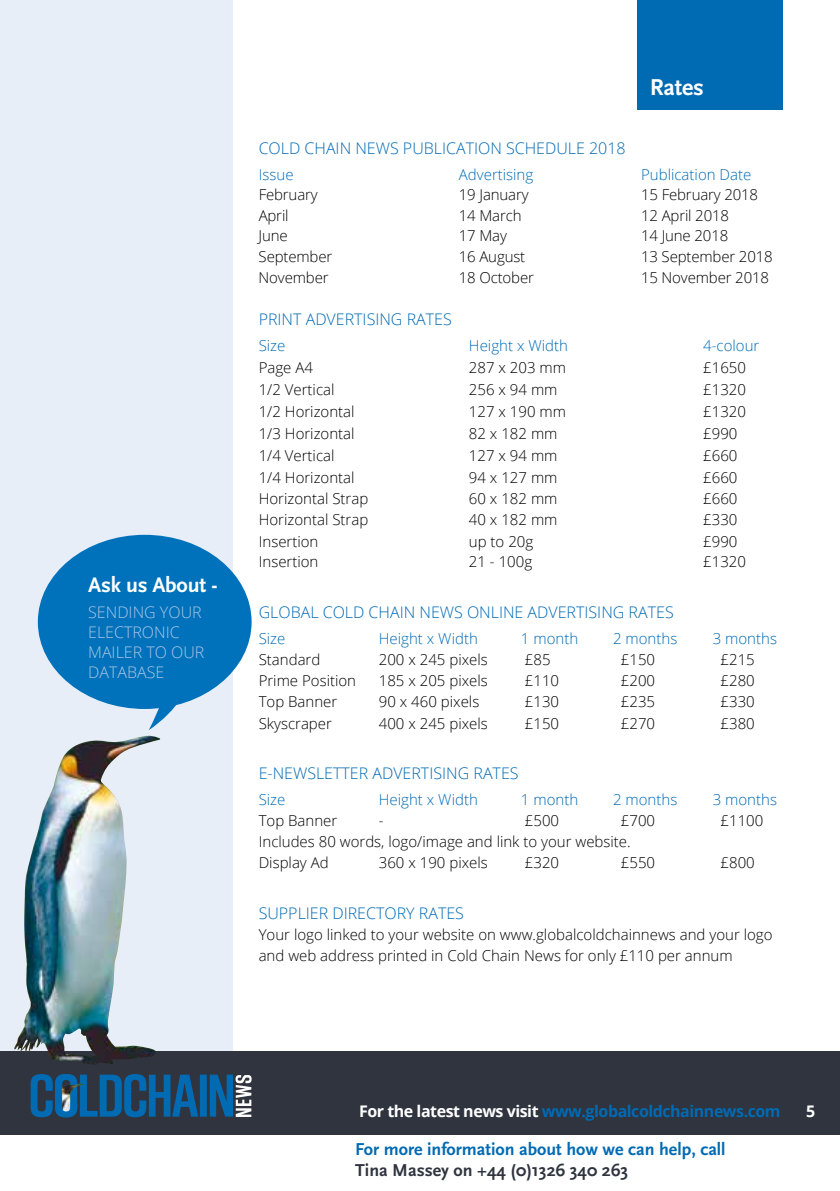
<style>
.page{position:relative;width:840px;height:1191px;background:#fff}
.page>*{position:absolute;margin:0;border:0;box-sizing:border-box;transform-origin:0 0}
.t1{font:700 24px "Scala Sans OT";letter-spacing:-.005em;color:#fff}
.t2{font:700 22px "Scala Sans OT";letter-spacing:-.01em;color:#fff}
.t3{font:700 18px "Scala Sans OT";color:#006ab3}
.t4{font:700 18px "Scala Sans OT";color:#2f343e}
.t5{font:300 16px "Open Sans";color:#006ab3}
.t6{font:700 16px "Open Sans";letter-spacing:-.03em;color:#006ab3}
.t7{font:300 16px/20px "Open Sans";color:#aec5e5}
.t8{font:700 16px "Open Sans";color:#fff}
.t9{font:300 15px/21px "Open Sans";color:#000}
.t10{font:300 15px "Open Sans";color:#006ab3}
.s1{color:#fff}
</style>
<div class="page">
<div style="left:0;top:0;width:232px;height:1086px;background:#e7eef7"></div>
<div style="left:0;top:1051px;width:839px;height:83px;background:#2f343e"></div>
<img style="left:14px;top:736px;width:146px;height:328px">
<div style="left:637px;top:0;width:145px;height:109px;background:#006ab3"></div>
<svg style="left:31px;top:1074px;width:220px;height:43px"></svg>
<svg style="left:149px;top:703px;width:34px;height:27px"></svg>
<div style="left:38px;top:535px;width:213px;height:174px;background:#0072bb;border-radius:50%"></div>
<h2 class="t2" style="left:88px;top:572px;width:131px">Ask us About -</h2>
<p class="t7" style="left:88px;top:601px;width:118px">SENDING YOUR<br>ELECTRONIC<br>MAILER TO OUR<br>DATABASE</p>
<h1 class="t1" style="left:649px;top:73px;width:56px">Rates</h1>
<p class="t5" style="left:258px;top:137px;width:368px">COLD CHAIN NEWS PUBLICATION SCHEDULE 2018</p>
<p class="t10" style="left:258px;top:164px;width:36px">Issue</p>
<p class="t10" style="left:458px;top:164px;width:76px">Advertising</p>
<p class="t10" style="left:640px;top:164px;width:112px">Publication Date</p>
<p class="t9" style="left:258px;top:184px;width:60px">February</p>
<p class="t9" style="left:458px;top:184px;width:71px">19 January</p>
<p class="t9" style="left:640px;top:184px;width:118px">15 February 2018</p>
<p class="t9" style="left:258px;top:204px;width:31px">April</p>
<p class="t9" style="left:458px;top:204px;width:64px">14 March</p>
<p class="t9" style="left:640px;top:204px;width:89px">12 April 2018</p>
<p class="t9" style="left:258px;top:225px;width:31px">June</p>
<p class="t9" style="left:458px;top:225px;width:50px">17 May</p>
<p class="t9" style="left:640px;top:225px;width:89px">14 June 2018</p>
<p class="t9" style="left:258px;top:246px;width:75px">September</p>
<p class="t9" style="left:458px;top:246px;width:68px">16 August</p>
<p class="t9" style="left:640px;top:246px;width:133px">13 September 2018</p>
<p class="t9" style="left:258px;top:266px;width:71px">November</p>
<p class="t9" style="left:458px;top:266px;width:77px">18 October</p>
<p class="t9" style="left:640px;top:266px;width:129px">15 November 2018</p>
<p class="t5" style="left:258px;top:308px;width:194px">PRINT ADVERTISING RATES</p>
<p class="t10" style="left:258px;top:335px;width:28px">Size</p>
<p class="t10" style="left:468px;top:335px;width:100px">Height x Width</p>
<p class="t10" style="left:702px;top:335px;width:58px">4-colour</p>
<p class="t9" style="left:258px;top:356px;width:56px">Page A4</p>
<p class="t9" style="left:468px;top:356px;width:99px">287 x 203 mm</p>
<p class="t9" style="left:702px;top:356px;width:44px">£1650</p>
<p class="t9" style="left:258px;top:378px;width:77px">1/2 Vertical</p>
<p class="t9" style="left:468px;top:378px;width:90px">256 x 94 mm</p>
<p class="t9" style="left:702px;top:378px;width:44px">£1320</p>
<p class="t9" style="left:258px;top:400px;width:97px">1/2 Horizontal</p>
<p class="t9" style="left:468px;top:400px;width:99px">127 x 190 mm</p>
<p class="t9" style="left:702px;top:400px;width:44px">£1320</p>
<p class="t9" style="left:258px;top:422px;width:97px">1/3 Horizontal</p>
<p class="t9" style="left:468px;top:422px;width:90px">82 x 182 mm</p>
<p class="t9" style="left:702px;top:422px;width:36px">£990</p>
<p class="t9" style="left:258px;top:444px;width:77px">1/4 Vertical</p>
<p class="t9" style="left:468px;top:444px;width:90px">127 x 94 mm</p>
<p class="t9" style="left:702px;top:444px;width:36px">£660</p>
<p class="t9" style="left:258px;top:466px;width:97px">1/4 Horizontal</p>
<p class="t9" style="left:468px;top:466px;width:90px">94 x 127 mm</p>
<p class="t9" style="left:702px;top:466px;width:36px">£660</p>
<p class="t9" style="left:258px;top:487px;width:111px">Horizontal Strap</p>
<p class="t9" style="left:468px;top:487px;width:90px">60 x 182 mm</p>
<p class="t9" style="left:702px;top:487px;width:36px">£660</p>
<p class="t9" style="left:258px;top:508px;width:111px">Horizontal Strap</p>
<p class="t9" style="left:468px;top:508px;width:90px">40 x 182 mm</p>
<p class="t9" style="left:702px;top:508px;width:36px">£330</p>
<p class="t9" style="left:258px;top:530px;width:61px">Insertion</p>
<p class="t9" style="left:468px;top:530px;width:66px">up to 20g</p>
<p class="t9" style="left:702px;top:530px;width:36px">£990</p>
<p class="t9" style="left:258px;top:550px;width:61px">Insertion</p>
<p class="t9" style="left:468px;top:550px;width:65px">21 - 100g</p>
<p class="t9" style="left:702px;top:550px;width:44px">£1320</p>
<p class="t5" style="left:258px;top:601px;width:416px">GLOBAL COLD CHAIN NEWS ONLINE ADVERTISING RATES</p>
<p class="t10" style="left:258px;top:628px;width:28px">Size</p>
<p class="t10" style="left:378px;top:628px;width:100px">Height x Width</p>
<p class="t10" style="left:520px;top:628px;width:59px">1 month</p>
<p class="t10" style="left:612px;top:628px;width:66px">2 months</p>
<p class="t10" style="left:712px;top:628px;width:66px">3 months</p>
<p class="t9" style="left:258px;top:648px;width:63px">Standard</p>
<p class="t9" style="left:378px;top:648px;width:110px">200 x 245 pixels</p>
<p class="t9" style="left:524px;top:648px;width:27px">£85</p>
<p class="t9" style="left:620px;top:648px;width:36px">£150</p>
<p class="t9" style="left:720px;top:648px;width:36px">£215</p>
<p class="t9" style="left:258px;top:669px;width:99px">Prime Position</p>
<p class="t9" style="left:378px;top:669px;width:110px">185 x 205 pixels</p>
<p class="t9" style="left:524px;top:669px;width:36px">£110</p>
<p class="t9" style="left:620px;top:669px;width:36px">£200</p>
<p class="t9" style="left:720px;top:669px;width:36px">£280</p>
<p class="t9" style="left:258px;top:690px;width:80px">Top Banner</p>
<p class="t9" style="left:378px;top:690px;width:102px">90 x 460 pixels</p>
<p class="t9" style="left:524px;top:690px;width:36px">£130</p>
<p class="t9" style="left:620px;top:690px;width:36px">£235</p>
<p class="t9" style="left:720px;top:690px;width:36px">£330</p>
<p class="t9" style="left:258px;top:712px;width:75px">Skyscraper</p>
<p class="t9" style="left:378px;top:712px;width:110px">400 x 245 pixels</p>
<p class="t9" style="left:524px;top:712px;width:36px">£150</p>
<p class="t9" style="left:620px;top:712px;width:36px">£270</p>
<p class="t9" style="left:720px;top:712px;width:36px">£380</p>
<p class="t5" style="left:258px;top:762px;width:261px">E-NEWSLETTER ADVERTISING RATES</p>
<p class="t10" style="left:258px;top:789px;width:28px">Size</p>
<p class="t10" style="left:378px;top:789px;width:100px">Height x Width</p>
<p class="t10" style="left:520px;top:789px;width:59px">1 month</p>
<p class="t10" style="left:612px;top:789px;width:66px">2 months</p>
<p class="t10" style="left:712px;top:789px;width:66px">3 months</p>
<p class="t9" style="left:258px;top:809px;width:80px">Top Banner</p>
<p class="t9" style="left:378px;top:809px;width:6px">-</p>
<p class="t9" style="left:524px;top:809px;width:36px">£500</p>
<p class="t9" style="left:620px;top:809px;width:36px">£700</p>
<p class="t9" style="left:720px;top:809px;width:44px">£1100</p>
<p class="t9" style="left:258px;top:830px;width:373px">Includes 80 words, logo/image and link to your website.<br>Display Ad</p>
<p class="t9" style="left:378px;top:851px;width:110px">360 x 190 pixels</p>
<p class="t9" style="left:524px;top:851px;width:36px">£320</p>
<p class="t9" style="left:620px;top:851px;width:36px">£550</p>
<p class="t9" style="left:720px;top:851px;width:36px">£800</p>
<p class="t5" style="left:258px;top:902px;width:207px">SUPPLIER DIRECTORY RATES</p>
<p class="t9" style="left:258px;top:923px;width:515px">Your logo linked to your website on www.globalcoldchainnews and your logo and web address printed in Cold Chain News for only £110 per annum</p>
<p class="t6" style="left:359px;top:1099px;width:423px"><span class="s1">For the latest news visit</span> www.globalcoldchainnews.com</p>
<p class="t8" style="left:805px;top:1099px;width:11px">5</p>
<p class="t3" style="left:355px;top:1139px;width:371px">For more information about how we can help, call</p>
<p class="t4" style="left:355px;top:1160px;width:274px">Tina Massey on +44 (0)1326 340 263</p>
</div>
